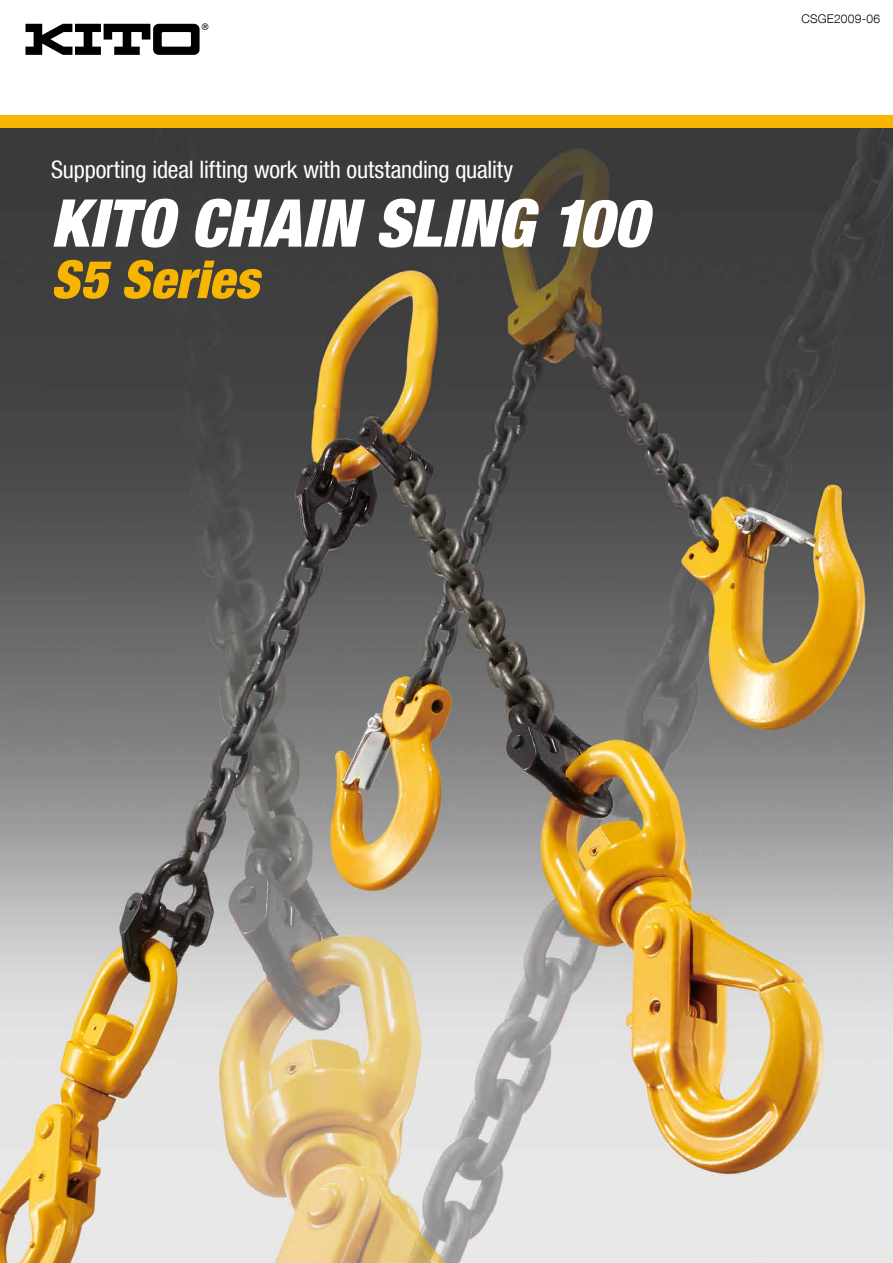
<style>
.page{position:relative;width:893px;height:1263px;background:#fff}
.page>*{position:absolute;margin:0;border:0;box-sizing:border-box;transform-origin:0 0}
.t1{font:italic 900 condensed 66px "Helvetica Neue LT Com";color:#fff}
.t2{font:italic 900 condensed 52.5px "Helvetica Neue LT Com";letter-spacing:.01em;color:#f8b500}
.t3{font:condensed 24px "Helvetica Neue LT Com";letter-spacing:-.01em;color:#fff}
.t4{font:300 12px "Helvetica Neue LT Com";letter-spacing:.02em;color:#000}
</style>
<div class="page">
<img style="left:0;top:128px;width:893px;height:1135px">
<div style="left:0;top:115px;width:893px;height:13px;background:#f8b500"></div>
<svg style="left:26px;top:23px;width:182px;height:32px"></svg>
<p class="t3" style="left:51px;top:155px;width:464px">Supporting ideal lifting work with outstanding quality</p>
<h1 class="t1" style="left:51px;top:184px;width:598px">KITO CHAIN SLING 100</h1>
<h2 class="t2" style="left:51px;top:248px;width:209px">S5 Series</h2>
<p class="t4" style="left:801px;top:11px;width:80px">CSGE2009-06</p>
</div>
